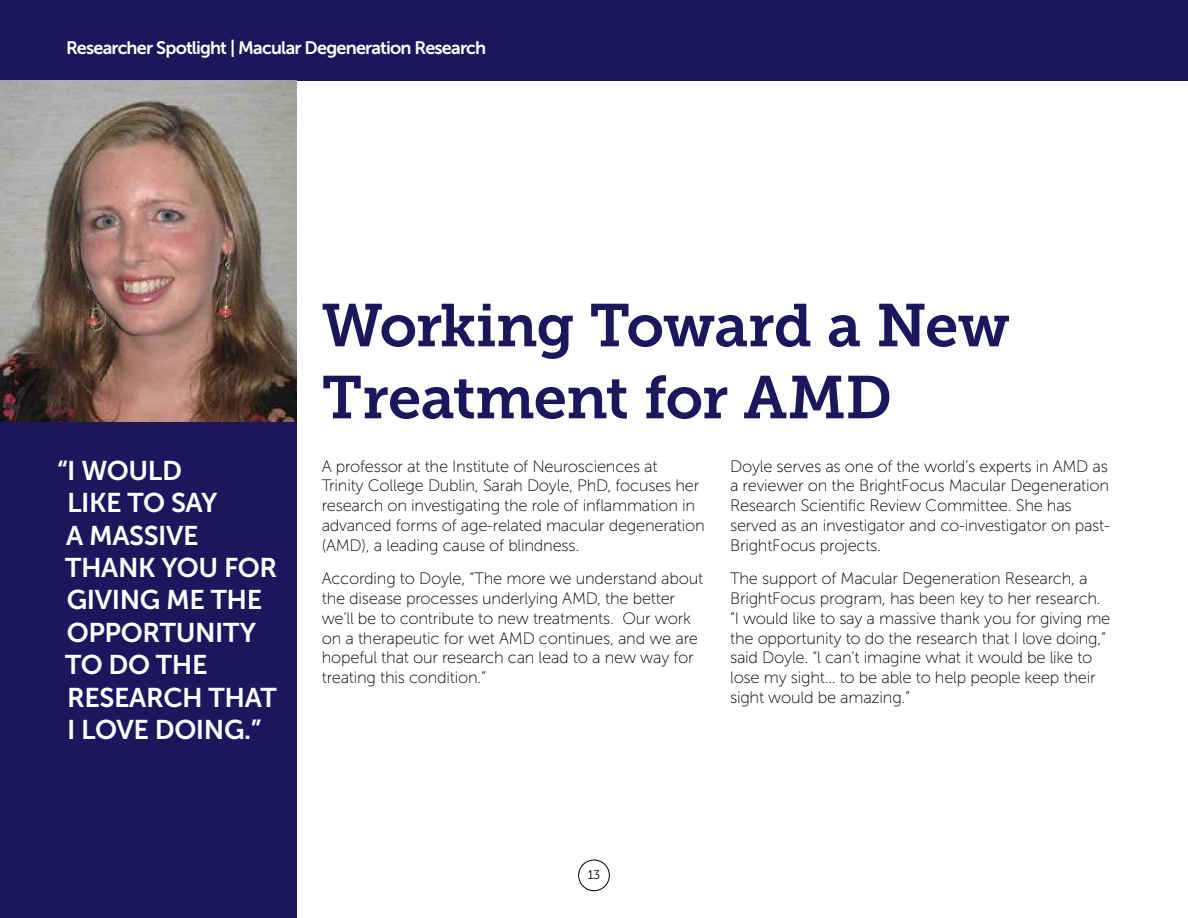
<style>
.page{position:relative;width:1188px;height:918px;background:#fff}
.page>*{position:absolute;margin:0;border:0;box-sizing:border-box;transform-origin:0 0}
.t1{font:60px/72px "Museo Slab 700";letter-spacing:-.015em;color:#1c175c}
.t2{font:27px/32.4px "Museo Sans 700";letter-spacing:-.015em;color:#fff}
.t3{font:18px "Museo Sans 700";letter-spacing:-.045em;color:#fff}
.t4{font:16.5px/19.8px "Museo Sans 100";letter-spacing:-.015em;color:#000}
.t5{font:12.45px "Museo Sans 300";color:#000}
</style>
<div class="page">
<div style="left:578px;top:860px;width:32px;height:31px;border:1px solid #000;border-radius:50%"></div>
<div style="left:0;top:0;width:1188px;height:80px;background:#1c175c"></div>
<img style="left:0;top:80px;width:297px;height:343px">
<div style="left:0;top:423px;width:297px;height:495px;background:#1c175c"></div>
<h3 class="t3" style="left:66px;top:38px;width:422px">Researcher Spotlight | Macular Degeneration Research</h3>
<h4 class="t1" style="left:322px;top:290px;width:690px">Working Toward a New<br>Treatment for AMD</h4>
<p class="t2" style="left:65px;top:454px;width:214px;text-indent:-8px">“I WOULD<br>LIKE TO SAY<br>A MASSIVE<br>THANK YOU FOR<br>GIVING ME THE<br>OPPORTUNITY<br>TO DO THE<br>RESEARCH THAT<br>I LOVE DOING.”</p>
<p class="t4" style="left:322px;top:456px;width:385px">A professor at the Institute of Neurosciences at<br>Trinity College Dublin, Sarah Doyle, PhD, focuses her research on investigating the role of infammation in advanced forms of age-related macular degeneration (AMD), a leading cause of blindness.</p>
<p class="t4" style="left:322px;top:569px;width:383px">According to Doyle, “The more we understand about the disease processes underlying AMD, the better we’ll be to contribute to new treatments. Our work on a therapeutic for wet AMD continues, and we are hopeful that our research can lead to a new way for treating this condition.”</p>
<p class="t4" style="left:730px;top:456px;width:381px">Doyle serves as one of the world’s experts in AMD as a reviewer on the BrightFocus Macular Degeneration Research Scientifc Review Committee. She has served as an investigator and co-investigator on past-BrightFocus projects.</p>
<p class="t4" style="left:730px;top:569px;width:382px">The support of Macular Degeneration Research, a BrightFocus program, has been key to her research. “I would like to say a massive thank you for giving me the opportunity to do the research that I love doing,” said Doyle. “l can’t imagine what it would be like to lose my sight… to be able to help people keep their sight would be amazing.”</p>
<p class="t5" style="left:588px;top:868px;width:14px">13</p>
</div>
